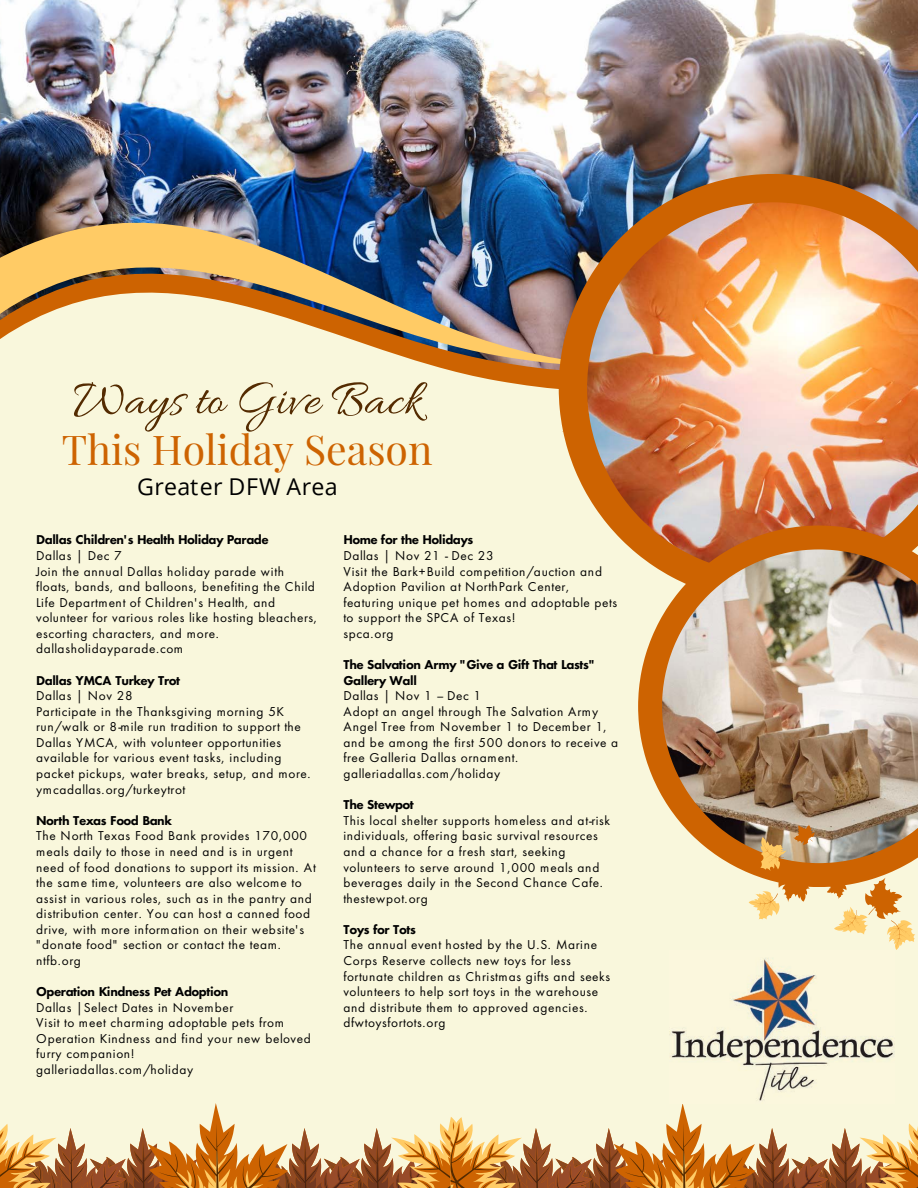
<style>
.page{position:relative;width:918px;height:1188px;background:#f9f7dc}
.page>*{position:absolute;margin:0;border:0;box-sizing:border-box;transform-origin:0 0}
.t1{font:50.85px "Allura";color:#542b01}
.t2{font:40.95px "Playfair Display";color:#cd6301}
.t3{font:23.25px "Open Sans";letter-spacing:.015em;color:#000}
.t4{font:13.35px/15.6px "Futura PT";letter-spacing:.045em;color:#000}
.t5{font:800 13.35px/15.6px "Futura PT";letter-spacing:-.035em;color:#000}
</style>
<div class="page">
<img style="left:0;top:0;width:918px;height:174px">
<img style="left:0;top:128px;width:629px;height:72px">
<img style="left:0;top:200px;width:559px;height:19px">
<img style="left:0;top:219px;width:559px;height:178px">
<img style="left:559px;top:174px;width:359px;height:321px">
<img style="left:587px;top:202px;width:331px;height:353px">
<svg style="left:638px;top:526px;width:280px;height:361px"></svg>
<img style="left:662px;top:549px;width:256px;height:314px">
<svg style="left:0;top:1103px;width:918px;height:85px"></svg>
<svg style="left:827px;top:877px;width:88px;height:73px"></svg>
<img style="left:749px;top:824px;width:72px;height:95px">
<img style="left:671px;top:958px;width:224px;height:143px">
<div style="left:0;top:425px;width:561px;height:53px;background:#f9f7dc"></div>
<h1 class="t1" style="left:73px;top:372px;width:349px">Ways to Give Back</h1>
<h2 class="t2" style="left:62px;top:424px;width:372px">This Holiday Season</h2>
<h3 class="t3" style="left:137px;top:471px;width:202px">Greater DFW Area</h3>
<p class="t5" style="left:36px;top:532px;width:234px">Dallas Children's Health Holiday Parade</p>
<p class="t4" style="left:36px;top:548px;width:282px">Dallas | Dec 7<br>Join the annual Dallas holiday parade with floats, bands, and balloons, benefiting the Child Life Department of Children's Health, and volunteer for various roles like hosting bleachers, escorting characters, and more. dallasholidayparade.com</p>
<p class="t5" style="left:36px;top:672px;width:146px">Dallas YMCA Turkey Trot</p>
<p class="t4" style="left:36px;top:688px;width:276px">Dallas | Nov 28<br>Participate in the Thanksgiving morning 5K run/walk or 8-mile run tradition to support the Dallas YMCA, with volunteer opportunities available for various event tasks, including packet pickups, water breaks, setup, and more. ymcadallas.org/turkeytrot</p>
<p class="t5" style="left:36px;top:812px;width:137px">North Texas Food Bank</p>
<p class="t4" style="left:36px;top:828px;width:281px">The North Texas Food Bank provides 170,000 meals daily to those in need and is in urgent need of food donations to support its mission. At the same time, volunteers are also welcome to assist in various roles, such as in the pantry and distribution center. You can host a canned food drive, with more information on their website's "donate food" section or contact the team. ntfb.org</p>
<p class="t5" style="left:36px;top:984px;width:194px">Operation Kindness Pet Adoption</p>
<p class="t4" style="left:36px;top:999px;width:276px">Dallas |Select Dates in November<br>Visit to meet charming adoptable pets from Operation Kindness and find your new beloved furry companion!<br>galleriadallas.com/holiday</p>
<p class="t5" style="left:343px;top:532px;width:131px">Home for the Holidays</p>
<p class="t4" style="left:343px;top:548px;width:275px">Dallas | Nov 21 - Dec 23<br>Visit the Bark+Build competition/auction and<br>Adoption Pavilion at NorthPark Center, featuring unique pet homes and adoptable pets to support the SPCA of Texas!<br>spca.org</p>
<p class="t5" style="left:343px;top:657px;width:252px">The Salvation Army "Give a Gift That Lasts"<br>Gallery Wall</p>
<p class="t4" style="left:343px;top:688px;width:276px">Dallas | Nov 1 – Dec 1<br>Adopt an angel through The Salvation Army Angel Tree from November 1 to December 1, and be among the first 500 donors to receive a free Galleria Dallas ornament. galleriadallas.com/holiday</p>
<p class="t5" style="left:343px;top:797px;width:72px">The Stewpot</p>
<p class="t4" style="left:343px;top:812px;width:268px">This local shelter supports homeless and at-risk individuals, offering basic survival resources and a chance for a fresh start, seeking volunteers to serve around 1,000 meals and beverages daily in the Second Chance Cafe. thestewpot.org</p>
<p class="t5" style="left:343px;top:921px;width:74px">Toys for Tots</p>
<p class="t4" style="left:343px;top:937px;width:268px">The annual event hosted by the U.S. Marine Corps Reserve collects new toys for less fortunate children as Christmas gifts and seeks volunteers to help sort toys in the warehouse and distribute them to approved agencies. dfwtoysfortots.org</p>
</div>
